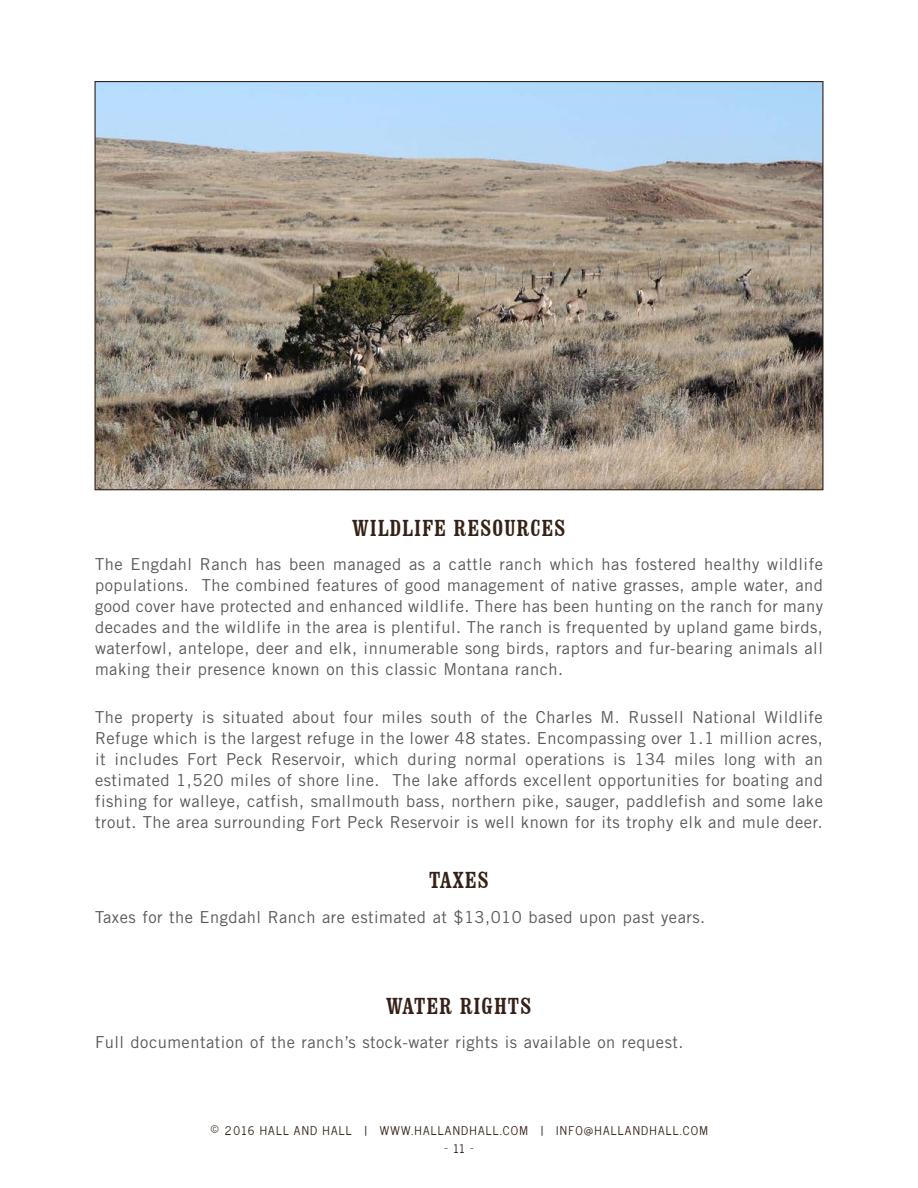
<style>
.page{position:relative;width:918px;height:1188px;background:#fff}
.page>*{position:absolute;margin:0;border:0;box-sizing:border-box;transform-origin:0 0}
.t1{font:condensed 24px "Clarendon BT";letter-spacing:.04em;color:#342117}
.t2{font:16.5px/21px "Trade Gothic LT Std";letter-spacing:.03em;color:#58595b;text-align:justify}
.t3{font:12px "News Cycle";letter-spacing:.1em;color:#342117}
.s1{font-size:16.5px}
</style>
<div class="page">
<img style="left:96px;top:83px;width:726px;height:405px">
<h1 class="t1" style="left:352px;top:513px;width:215px">WILDLIFE RESOURCES</h1>
<p class="t2" style="left:95px;top:553px;width:729px">The Engdahl Ranch has been managed as a cattle ranch which has fostered healthy wildlife populations. The combined features of good management of native grasses, ample water, and good cover have protected and enhanced wildlife. There has been hunting on the ranch for many decades and the wildlife in the area is plentiful. The ranch is frequented by upland game birds, waterfowl, antelope, deer and elk, innumerable song birds, raptors and fur-bearing animals all making their presence known on this classic Montana ranch.</p>
<p class="t2" style="left:95px;top:707px;width:729px">The property is situated about four miles south of the Charles M. Russell National Wildlife Refuge which is the largest refuge in the lower 48 states. Encompassing over 1.1 million acres, it includes Fort Peck Reservoir, which during normal operations is 134 miles long with an estimated 1,520 miles of shore line. The lake affords excellent opportunities for boating and fishing for walleye, catfish, smallmouth bass, northern pike, sauger, paddlefish and some lake trout. The area surrounding Fort Peck Reservoir is well known for its trophy elk and mule deer.</p>
<h1 class="t1" style="left:429px;top:865px;width:61px">TAXES</h1>
<p class="t2" style="left:95px;top:906px;width:612px">Taxes for the Engdahl Ranch are estimated at $13,010 based upon past years.</p>
<h1 class="t1" style="left:386px;top:991px;width:147px">WATER RIGHTS</h1>
<p class="t2" style="left:95px;top:1032px;width:590px">Full documentation of the ranch’s stock-water rights is available on request.</p>
<p class="t3" style="left:210px;top:1120px;width:499px"><span class="s1">©</span> 2016 HALL AND HALL | WWW.HALLANDHALL.COM | INFO@HALLANDHALL.COM</p>
<p class="t3" style="left:444px;top:1138px;width:30px">— 11 –</p>
</div>
